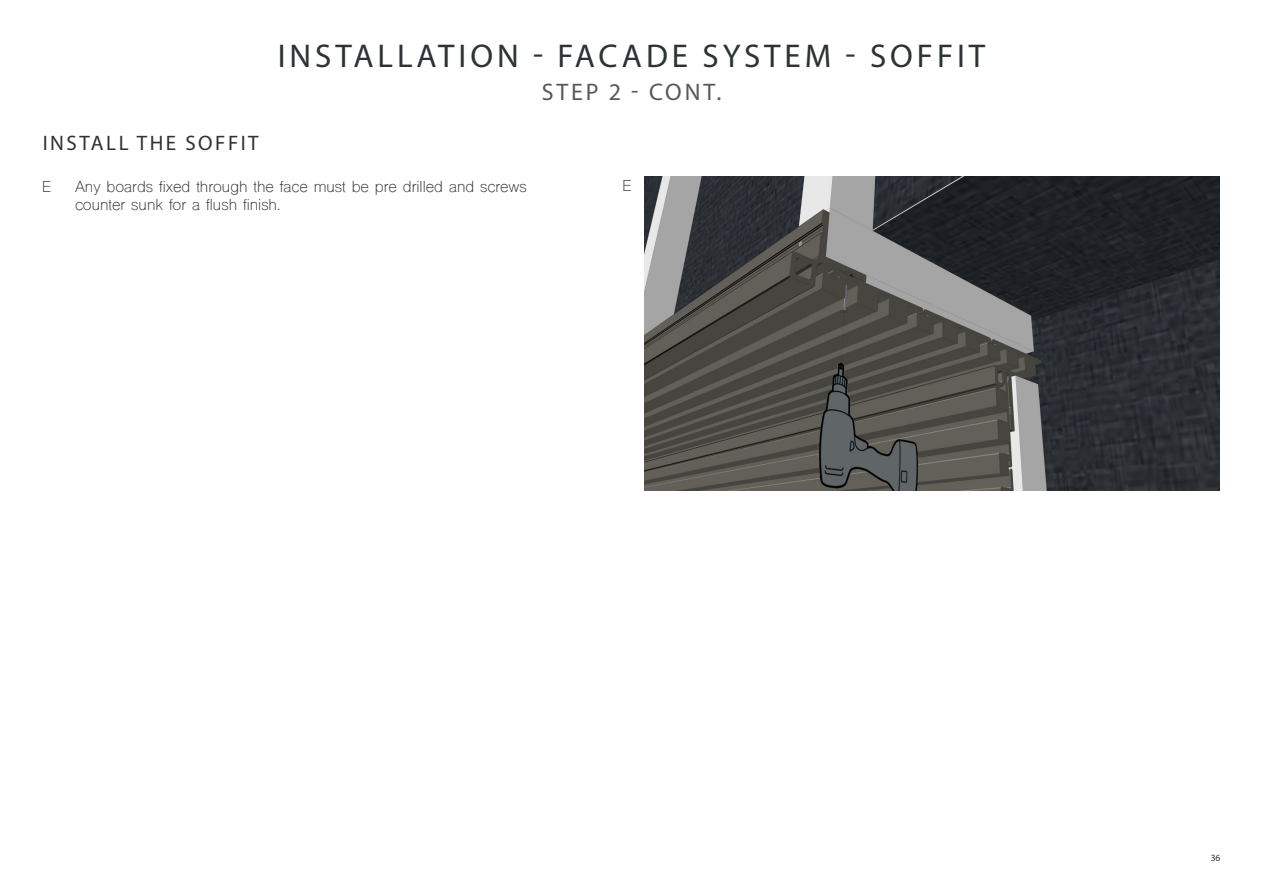
<style>
.page{position:relative;width:1263px;height:893px;background:#fff}
.page>*{position:absolute;margin:0;border:0;box-sizing:border-box;transform-origin:0 0}
.Body_Heading{font:33px "Myriad Pro";letter-spacing:.12em;color:#2d3234}
.Body_Subheading{font:24px "Myriad Pro";letter-spacing:.12em;color:#57585a}
.Body_Subheading_Steps{font:21px "Myriad Pro";letter-spacing:.12em;color:#2d3234}
.Body{font:15px "Shree Dev 0714";color:#2d3234}
.t1{font:9.6px "Myriad Pro";color:#2d3234}
</style>
<div class="page">
<img style="left:644px;top:176px;width:576px;height:314px">
<p class="Body_Heading" style="left:278px;top:36px;width:709px">INSTALLATION - FACADE SYSTEM - SOFFIT</p>
<p class="Body_Subheading_Steps" style="left:43px;top:130px;width:217px">INSTALL THE SOFFIT</p>
<p class="Body_Subheading" style="left:542px;top:77px;width:181px">STEP 2 - CONT.</p>
<p class="Body" style="left:42px;top:177px;width:10px">E</p>
<p class="Body" style="left:75px;top:177px;width:453px">Any boards fixed through the face must be pre drilled and screws</p>
<p class="Body" style="left:622px;top:177px;width:10px">E</p>
<p class="Body" style="left:75px;top:195px;width:207px">counter sunk for a flush finish.</p>
<p class="t1" style="left:1211px;top:852px;width:11px">36</p>
</div>
